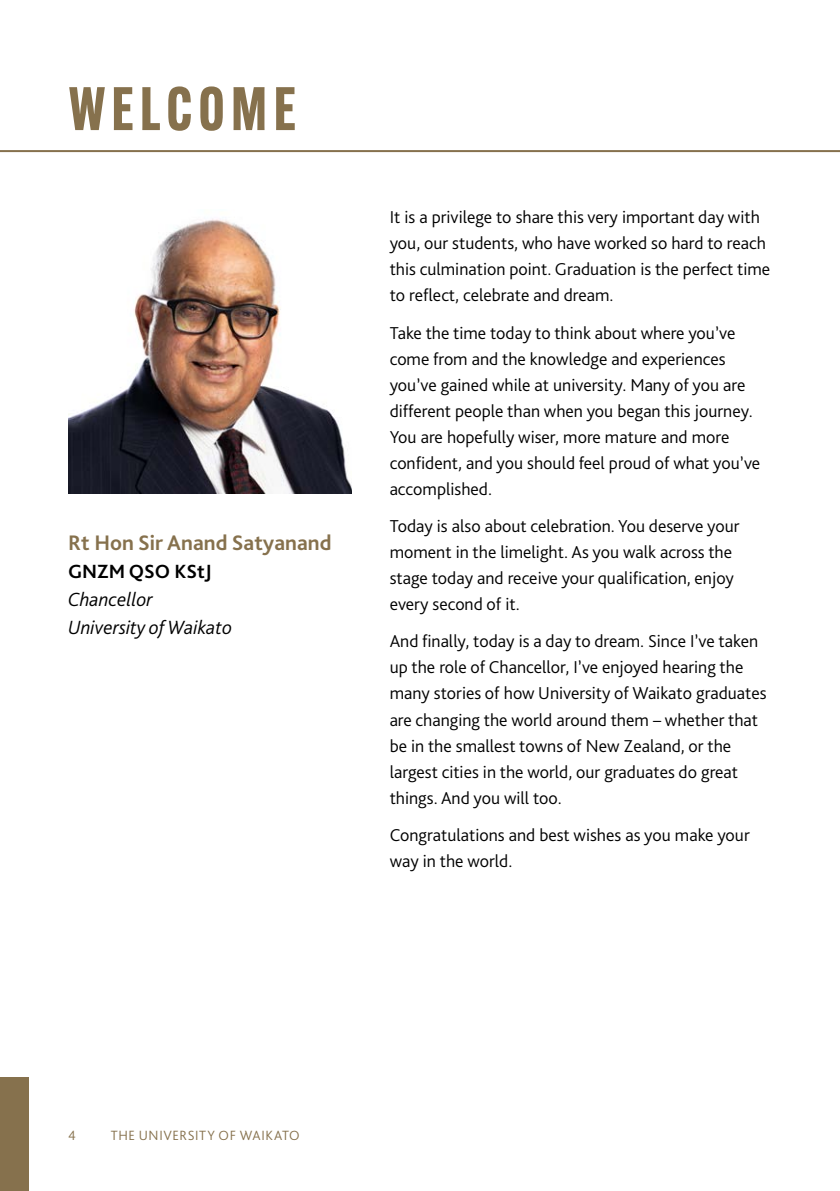
<style>
.page{position:relative;width:840px;height:1191px;background:#fff}
.page>*{position:absolute;margin:0;border:0;box-sizing:border-box;transform-origin:0 0}
.t1{font:700 60px "Alternate Gothic Cond ATF";letter-spacing:.1em;color:#86714d}
.t2{font:700 22px "Bliss Pro";color:#86714d}
.t3{font:italic 300 20px "Bliss Pro";color:#000}
.t4{font:700 20px "Bliss Pro";color:#000}
.Body{font:300 18px/26px "Bliss Pro";color:#000}
.t5{font:300 14px "Bliss Pro";letter-spacing:.045em;color:#86714d}
</style>
<div class="page">
<hr style="left:0;top:150px;width:839px;height:2px;background:#86714d">
<img style="left:68px;top:218px;width:283px;height:275px">
<div style="left:0;top:1077px;width:28px;height:114px;background:#86714d"></div>
<h1 class="t1" style="left:69px;top:71px;width:229px">WELCOME</h1>
<h1 class="t2" style="left:68px;top:529px;width:265px">Rt Hon Sir Anand Satyanand</h1>
<h1 class="t4" style="left:68px;top:559px;width:145px">GNZM QSO KStJ</h1>
<h1 class="t3" style="left:68px;top:587px;width:86px">Chancellor</h1>
<h1 class="t3" style="left:68px;top:615px;width:165px">University of Waikato</h1>
<p class="Body" style="left:389px;top:204px;width:382px">It is a privilege to share this very important day with you, our students, who have worked so hard to reach this culmination point. Graduation is the perfect time to reflect, celebrate and dream.</p>
<p class="Body" style="left:389px;top:320px;width:372px">Take the time today to think about where you’ve come from and the knowledge and experiences you’ve gained while at university. Many of you are different people than when you began this journey.<br>You are hopefully wiser, more mature and more confident, and you should feel proud of what you’ve accomplished.</p>
<p class="Body" style="left:389px;top:513px;width:351px">Today is also about celebration. You deserve your moment in the limelight. As you walk across the stage today and receive your qualification, enjoy every second of it.</p>
<p class="Body" style="left:389px;top:628px;width:378px">And finally, today is a day to dream. Since I’ve taken up the role of Chancellor, I’ve enjoyed hearing the many stories of how University of Waikato graduates are changing the world around them – whether that be in the smallest towns of New Zealand, or the largest cities in the world, our graduates do great things. And you will too.</p>
<p class="Body" style="left:389px;top:822px;width:361px">Congratulations and best wishes as you make your way in the world.</p>
<p class="t5" style="left:68px;top:1126px;width:9px">4</p>
<p class="t5" style="left:111px;top:1126px;width:190px">THE UNIVERSITY OF WAIKATO</p>
</div>
